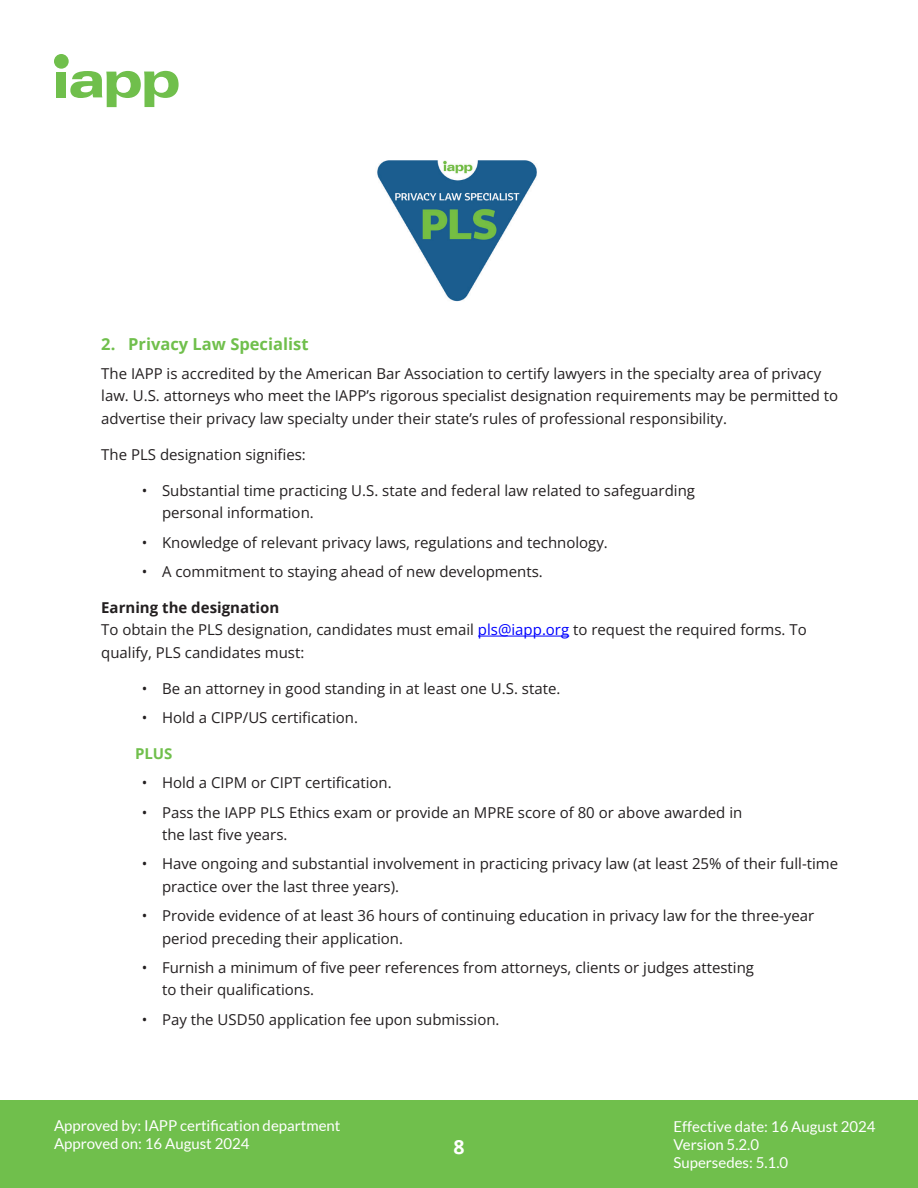
<style>
.page{position:relative;width:918px;height:1188px;background:#fff}
.page>*{position:absolute;margin:0;border:0;box-sizing:border-box;transform-origin:0 0}
.t1{font:700 19.5px "Open Sans";color:#fff}
.t2{font:700 16.5px "Open Sans";color:#70bf4c}
.Body_Copy{font:15px/22.5px "Open Sans";color:#231f20}
.t3{font:15px/18px "Lato";color:#fff}
.Bold_body_copy{font:700 15px "Open Sans";color:#231f20}
.Bold_body_copy-2{font:700 15px "Open Sans";color:#70bf4c}
.s1{color:#00f}
</style>
<div class="page">
<div style="left:0;top:1100px;width:918px;height:88px;background:#70bf4c"></div>
<div style="left:57px;top:72px;width:9px;height:25px;background:#70bf4c"></div>
<div style="left:54px;top:54px;width:15px;height:15px;background:#70bf4c;border-radius:50%"></div>
<svg style="left:70px;top:71px;width:109px;height:36px"></svg>
<hr style="left:478px;top:636px;width:91px;height:1px;background:#00f">
<img style="left:377px;top:160px;width:160px;height:142px">
<p class="t2" style="left:101px;top:332px;width:209px">2. Privacy Law Specialist</p>
<p class="Body_Copy" style="left:101px;top:362px;width:739px">The IAPP is accredited by the American Bar Association to certify lawyers in the specialty area of privacy law. U.S. attorneys who meet the IAPP’s rigorous specialist designation requirements may be permitted to advertise their privacy law specialty under their state’s rules of professional responsibility.</p>
<p class="Body_Copy" style="left:101px;top:443px;width:206px">The PLS designation signifies:</p>
<p class="Body_Copy" style="left:162px;top:479px;width:535px;text-indent:-20px">• Substantial time practicing U.S. state and federal law related to safeguarding personal information.</p>
<p class="Body_Copy" style="left:142px;top:531px;width:468px">• Knowledge of relevant privacy laws, regulations and technology.</p>
<p class="Body_Copy" style="left:142px;top:560px;width:403px">• A commitment to staying ahead of new developments.</p>
<p class="Bold_body_copy" style="left:101px;top:597px;width:180px">Earning the designation</p>
<p class="Body_Copy" style="left:101px;top:618px;width:707px">To obtain the PLS designation, candidates must email <span class="s1">pls@iapp.org</span> to request the required forms. To qualify, PLS candidates must:</p>
<p class="Body_Copy" style="left:142px;top:677px;width:420px">• Be an attorney in good standing in at least one U.S. state.</p>
<p class="Body_Copy" style="left:142px;top:706px;width:218px">• Hold a CIPP/US certification.</p>
<p class="Bold_body_copy-2" style="left:135px;top:743px;width:39px">PLUS</p>
<p class="Body_Copy" style="left:142px;top:771px;width:251px">• Hold a CIPM or CIPT certification.</p>
<p class="Body_Copy" style="left:162px;top:801px;width:582px;text-indent:-20px">• Pass the IAPP PLS Ethics exam or provide an MPRE score of 80 or above awarded in the last five years.</p>
<p class="Body_Copy" style="left:162px;top:852px;width:678px;text-indent:-20px">• Have ongoing and substantial involvement in practicing privacy law (at least 25% of their full-time practice over the last three years).</p>
<p class="Body_Copy" style="left:162px;top:904px;width:654px;text-indent:-20px">• Provide evidence of at least 36 hours of continuing education in privacy law for the three-year period preceding their application.</p>
<p class="Body_Copy" style="left:162px;top:956px;width:594px;text-indent:-20px">• Furnish a minimum of five peer references from attorneys, clients or judges attesting to their qualifications.</p>
<p class="Body_Copy" style="left:142px;top:1008px;width:359px">• Pay the USD50 application fee upon submission.</p>
<p class="t3" style="left:54px;top:1117px;width:288px">Approved by: IAPP certification department<br>Approved on: 16 August 2024</p>
<p class="t3" style="left:674px;top:1117px;width:204px">Effective date: 16 August 2024<br>Version 5.2.0<br>Supersedes: 5.1.0</p>
<h1 class="t1" style="left:453px;top:1133px;width:13px">8</h1>
</div>
